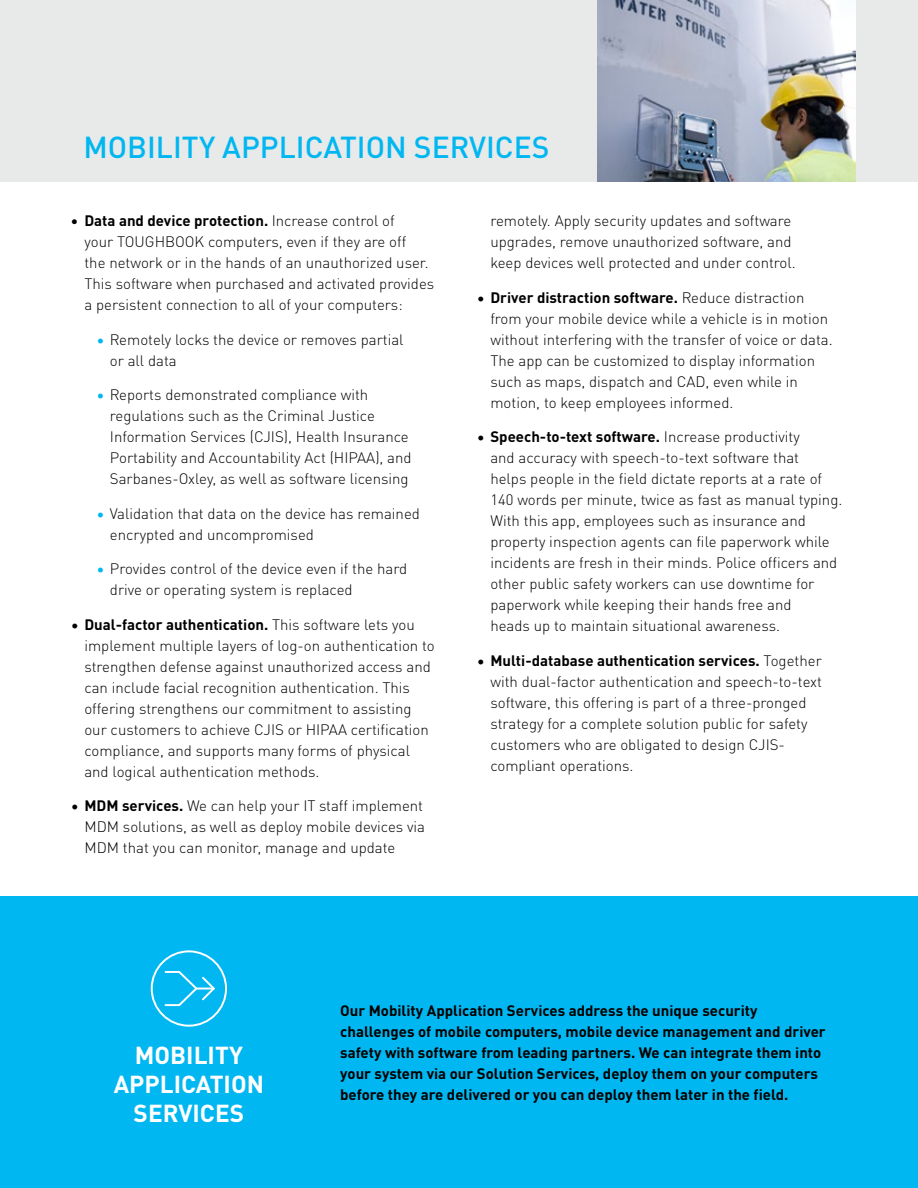
<style>
.page{position:relative;width:918px;height:1188px;background:#fff}
.page>*{position:absolute;margin:0;border:0;box-sizing:border-box;transform-origin:0 0}
.t1{font:500 30px "DINOT";color:#00b7f1}
.t2{font:700 24.3px/29.1px "DINOT";color:#fff;text-align:center}
.t3{font:300 15px/21px "DINOT";color:#000}
.t4{font:700 15px/21px "DINOT";color:#000}
.s1{font-weight:700}
.s2{color:#00b7f1}
</style>
<div class="page">
<div style="left:0;top:0;width:918px;height:181px;background:#e8e9e9"></div>
<div style="left:0;top:896px;width:918px;height:292px;background:#00b7f1"></div>
<svg style="left:151px;top:950px;width:76px;height:77px"></svg>
<img style="left:597px;top:0;width:258px;height:181px">
<h1 class="t1" style="left:83px;top:124px;width:468px">MOBILITY APPLICATION SERVICES</h1>
<p class="t3" style="left:84px;top:210px;width:351px;text-indent:-14px"><span class="s1">• Data and device protection.</span> Increase control of<br>your TOUGHBOOK computers, even if they are off<br>the network or in the hands of an unauthorized user.<br>This software when purchased and activated provides a persistent connection to all of your computers:</p>
<p class="t3" style="left:110px;top:328px;width:295px;text-indent:-14px"><span class="s2">•</span> Remotely locks the device or removes partial or all data</p>
<p class="t3" style="left:110px;top:384px;width:303px;text-indent:-14px"><span class="s2">•</span> Reports demonstrated compliance with regulations such as the Criminal Justice Information Services (CJIS), Health Insurance Portability and Accountability Act (HIPAA), and Sarbanes-Oxley, as well as software licensing</p>
<p class="t3" style="left:110px;top:502px;width:312px;text-indent:-14px"><span class="s2">•</span> Validation that data on the device has remained encrypted and uncompromised</p>
<p class="t3" style="left:110px;top:558px;width:299px;text-indent:-14px"><span class="s2">•</span> Provides control of the device even if the hard drive or operating system is replaced</p>
<p class="t3" style="left:84px;top:613px;width:352px;text-indent:-14px">• <span class="s1">Dual-factor authentication.</span> This software lets you implement multiple layers of log-on authentication to strengthen defense against unauthorized access and can include facial recognition authentication. This offering strengthens our commitment to assisting our customers to achieve CJIS or HIPAA certification compliance, and supports many forms of physical and logical authentication methods.</p>
<p class="t3" style="left:84px;top:795px;width:342px;text-indent:-14px">• <span class="s1">MDM services.</span> We can help your IT staff implement<br>MDM solutions, as well as deploy mobile devices via<br>MDM that you can monitor, manage and update</p>
<p class="t3" style="left:490px;top:210px;width:307px">remotely. Apply security updates and software upgrades, remove unauthorized software, and keep devices well protected and under control.</p>
<p class="t3" style="left:490px;top:286px;width:344px;text-indent:-14px">• <span class="s1">Driver distraction software.</span> Reduce distraction from your mobile device while a vehicle is in motion without interfering with the transfer of voice or data.<br>The app can be customized to display information such as maps, dispatch and CAD, even while in motion, to keep employees informed.</p>
<p class="t3" style="left:490px;top:426px;width:354px;text-indent:-14px">• <span class="s1">Speech-to-text software.</span> Increase productivity<br>and accuracy with speech-to-text software that<br>helps people in the field dictate reports at a rate of 140 words per minute, twice as fast as manual typing.<br>With this app, employees such as insurance and property inspection agents can file paperwork while incidents are fresh in their minds. Police officers and other public safety workers can use downtime for paperwork while keeping their hands free and<br>heads up to maintain situational awareness.</p>
<p class="t3" style="left:490px;top:649px;width:333px;text-indent:-14px">• <span class="s1">Multi-database authentication services.</span> Together with dual-factor authentication and speech-to-text software, this offering is part of a three-pronged strategy for a complete solution public for safety customers who are obligated to design CJIS&shy;compliant operations.</p>
<h2 class="t2" style="left:114px;top:1039px;width:152px">MOBILITY<br>APPLICATION<br>SERVICES</h2>
<p class="t4" style="left:340px;top:999px;width:487px">Our Mobility Application Services address the unique security challenges of mobile computers, mobile device management and driver safety with software from leading partners. We can integrate them into your system via our Solution Services, deploy them on your computers before they are delivered or you can deploy them later in the field.</p>
</div>
